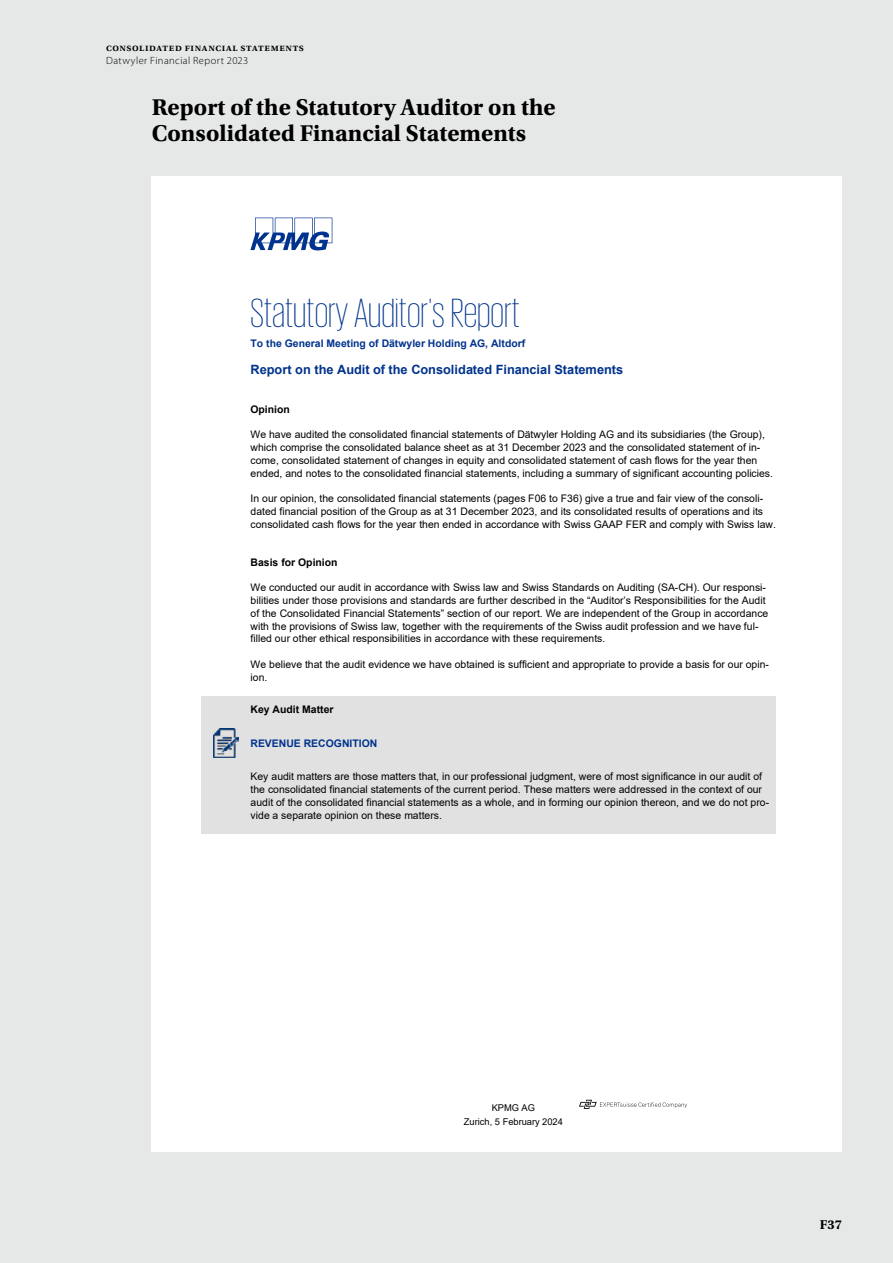
<style>
.page{position:relative;width:893px;height:1263px;background:#e6e7e7}
.page>*{position:absolute;margin:0;border:0;box-sizing:border-box;transform-origin:0 0}
.t1{font:200 41.7px "KPMG";color:#00338d}
.t2{font:700 24px/25.5px "Utopia Std";color:#000}
.t3{font:700 13.5px "Utopia Std";color:#000}
.t4{font:700 12.75px "Arial";color:#00338d}
.t5{font:10.5px/12.8px "Arial";letter-spacing:.005em;color:#000}
.t6{font:700 10.5px "Arial";color:#00338d}
.t7{font:700 10.5px "Arial";color:#000}
.t8{font:10.5px "Utopia Semibold SC";letter-spacing:.06em;color:#000}
.t9{font:300 10.5px "Myriad Pro";letter-spacing:.04em;color:#000}
.t10{font:9.3px/14px "Arial";letter-spacing:-.005em;color:#000;text-align:center}
</style>
<div class="page">
<div style="left:152px;top:177px;width:690px;height:975px;background:#fff"></div>
<svg style="left:250px;top:218px;width:82px;height:32px"></svg>
<svg style="left:579px;top:1100px;width:108px;height:9px"></svg>
<div style="left:201px;top:696px;width:49px;height:32px;background:#e1e1e1"></div>
<div style="left:250px;top:696px;width:526px;height:32px;background:#e1e1e1"></div>
<div style="left:201px;top:728px;width:49px;height:30px;background:#e1e1e1"></div>
<div style="left:250px;top:728px;width:526px;height:30px;background:#e1e1e1"></div>
<div style="left:201px;top:758px;width:49px;height:12px;background:#e1e1e1"></div>
<div style="left:250px;top:758px;width:526px;height:12px;background:#e1e1e1"></div>
<div style="left:201px;top:770px;width:49px;height:64px;background:#e1e1e1"></div>
<div style="left:250px;top:770px;width:526px;height:13px;background:#e1e1e1"></div>
<div style="left:250px;top:783px;width:526px;height:12px;background:#e1e1e1"></div>
<div style="left:250px;top:795px;width:526px;height:13px;background:#e1e1e1"></div>
<div style="left:250px;top:808px;width:526px;height:26px;background:#e1e1e1"></div>
<img style="left:214px;top:728px;width:24px;height:29px">
<p class="t8" style="left:106px;top:42px;width:199px">consolidated financial statements</p>
<p class="t9" style="left:106px;top:55px;width:143px">Datwyler Financial Report 2023</p>
<h2 class="t2" style="left:152px;top:95px;width:405px">Report of the Statutory Auditor on the<br>Consolidated Financial Statements</h2>
<h1 class="t1" style="left:250px;top:293px;width:271px">Statutory Auditor's Report</h1>
<p class="t6" style="left:250px;top:336px;width:276px">To the General Meeting of Dätwyler Holding AG, Altdorf</p>
<p class="t4" style="left:250px;top:361px;width:374px">Report on the Audit of the Consolidated Financial Statements</p>
<p class="t7" style="left:250px;top:402px;width:41px">Opinion</p>
<p class="t5" style="left:250px;top:428px;width:524px">We have audited the consolidated financial statements of Dätwyler Holding AG and its subsidiaries (the Group), which comprise the consolidated balance sheet as at 31 December 2023 and the consolidated statement of in&shy;come, consolidated statement of changes in equity and consolidated statement of cash flows for the year then ended, and notes to the consolidated financial statements, including a summary of significant accounting policies.</p>
<p class="t5" style="left:250px;top:492px;width:527px">In our opinion, the consolidated financial statements (pages F06 to F36) give a true and fair view of the consoli&shy;dated financial position of the Group as at 31 December 2023, and its consolidated results of operations and its consolidated cash flows for the year then ended in accordance with Swiss GAAP FER and comply with Swiss law.</p>
<p class="t7" style="left:250px;top:555px;width:89px">Basis for Opinion</p>
<p class="t5" style="left:250px;top:581px;width:519px">We conducted our audit in accordance with Swiss law and Swiss Standards on Auditing (SA-CH). Our responsi&shy;bilities under those provisions and standards are further described in the “Auditor’s Responsibilities for the Audit of the Consolidated Financial Statements” section of our report. We are independent of the Group in accordance with the provisions of Swiss law, together with the requirements of the Swiss audit profession and we have ful&shy;filled our other ethical responsibilities in accordance with these requirements.</p>
<p class="t5" style="left:251px;top:658px;width:520px">We believe that the audit evidence we have obtained is sufficient and appropriate to provide a basis for our opin&shy;ion.</p>
<p class="t7" style="left:250px;top:702px;width:85px">Key Audit Matter</p>
<p class="t6" style="left:250px;top:736px;width:128px">REVENUE RECOGNITION</p>
<p class="t5" style="left:250px;top:770px;width:520px">Key audit matters are those matters that, in our professional judgment, were of most significance in our audit of the consolidated financial statements of the current period. These matters were addressed in the context of our audit of the consolidated financial statements as a whole, and in forming our opinion thereon, and we do not pro&shy;vide a separate opinion on these matters.</p>
<p class="t10" style="left:464px;top:1101px;width:101px">KPMG AG<br>Zurich, 5 February 2024</p>
<p class="t3" style="left:820px;top:1217px;width:24px">F37</p>
</div>
